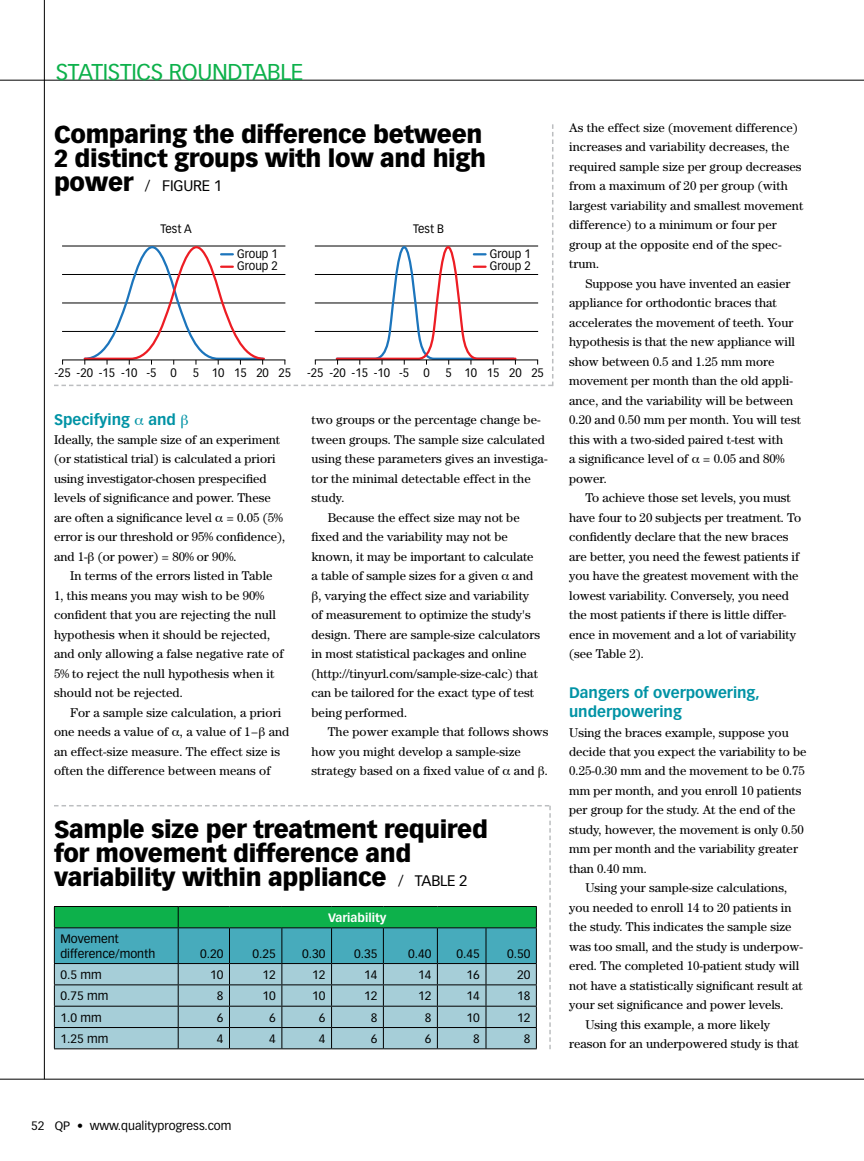
<style>
.page{position:relative;width:864px;height:1161px;background:#fff}
.page>*{position:absolute;margin:0;border:0;box-sizing:border-box;transform-origin:0 0}
.t1{font:900 24px/24px "Vectora LT Std";letter-spacing:-.015em;color:#000}
.t2{font:22.5px "Vectora LT Std";letter-spacing:-.015em;color:#0db14b}
.t3{font:700 15px/19.5px "Vectora LT Std";color:#0093a5}
.t4{font:15px "Vectora LT Std";letter-spacing:-.015em;color:#000}
.t5{font:12.75px/19.5px "Century Std";color:#000}
.t6{font:12px/14.4px "Vectora LT Std";color:#000}
.t7{font:12px/12.5px "Vectora LT Std";color:#000;scale:.94 1}
.t8{font:700 12px "Vectora LT Std";color:#fff}
.s1{font-weight:900;font-size:24px}
.s2{font-weight:400;font-size:15px}
</style>
<div class="page">
<svg style="left:54px;top:124px;width:499px;height:262px"></svg>
<svg style="left:54px;top:805px;width:497px;height:244px"></svg>
<hr style="left:0;top:80px;width:864px;height:1px;background:#000">
<hr style="left:0;top:1079px;width:864px;height:1px;background:#000">
<hr style="left:44px;top:0;width:1px;height:1079px;background:#000">
<h2 class="t2" style="left:56px;top:59px;width:249px">STATISTICS ROUNDTABLE</h2>
<h1 class="t1" style="left:54px;top:122px;width:434px">Comparing the difference between<br>2 distinct groups with low and high</h1>
<p class="t4" style="left:54px;top:177px;width:170px"><span class="s1">power</span> / FIGURE 1</p>
<p class="t7" style="left:161px;top:222px;width:35px">Test A</p>
<p class="t7" style="left:413px;top:222px;width:34px">Test B</p>
<p class="t7" style="left:237px;top:247px;width:45px">Group 1<br>Group 2</p>
<p class="t7" style="left:490px;top:247px;width:45px">Group 1<br>Group 2</p>
<p class="t7" style="left:54px;top:367px;width:19px">-25</p>
<p class="t7" style="left:279px;top:367px;width:15px">25</p>
<p class="t7" style="left:77px;top:367px;width:108px">-20 -15 -10 -5 0</p>
<p class="t7" style="left:193px;top:367px;width:83px">5 10 15 20</p>
<p class="t7" style="left:307px;top:367px;width:19px">-25</p>
<p class="t7" style="left:531px;top:367px;width:15px">25</p>
<p class="t7" style="left:329px;top:367px;width:108px">-20 -15 -10 -5 0</p>
<p class="t7" style="left:446px;top:367px;width:83px">5 10 15 20</p>
<p class="t3" style="left:54px;top:409px;width:123px">Specifying and</p>
<p class="t5" style="left:54px;top:430px;width:233px">Ideally, the sample size of an experiment (or statistical trial) is calculated a priori using investigator-chosen prespecified levels of significance and power. These are often a significance level = 0.05 (5% error is our threshold or 95% confidence), and 1- (or power) = 80% or 90%.</p>
<p class="t5" style="left:54px;top:566px;width:231px;text-indent:16px">In terms of the errors listed in Table 1, this means you may wish to be 90% confident that you are rejecting the null hypothesis when it should be rejected, and only allowing a false negative rate of 5% to reject the null hypothesis when it should not be rejected.</p>
<p class="t5" style="left:54px;top:703px;width:237px;text-indent:16px">For a sample size calculation, a priori one needs a value of , a value of 1− and an effect-size measure. The effect size is often the difference between means of</p>
<p class="t5" style="left:312px;top:410px;width:231px">two groups or the percentage change be-</p>
<p class="t5" style="left:312px;top:430px;width:235px">tween groups. The sample size calculated</p>
<p class="t5" style="left:312px;top:449px;width:238px">using these parameters gives an investiga-</p>
<p class="t5" style="left:312px;top:469px;width:221px">tor the minimal detectable effect in the</p>
<p class="t5" style="left:312px;top:488px;width:35px">study.</p>
<p class="t5" style="left:328px;top:508px;width:193px">Because the effect size may not be</p>
<p class="t5" style="left:312px;top:527px;width:198px">fixed and the variability may not be</p>
<p class="t5" style="left:312px;top:547px;width:224px">known, it may be important to calculate</p>
<p class="t5" style="left:312px;top:566px;width:223px">a table of sample sizes for a given and</p>
<p class="t5" style="left:319px;top:586px;width:212px">, varying the effect size and variability</p>
<p class="t5" style="left:312px;top:605px;width:221px">of measurement to optimize the study's</p>
<p class="t5" style="left:312px;top:625px;width:230px">design. There are sample-size calculators</p>
<p class="t5" style="left:312px;top:644px;width:217px">in most statistical packages and online</p>
<p class="t5" style="left:312px;top:664px;width:228px">(http://tinyurl.com/sample-size-calc) that</p>
<p class="t5" style="left:312px;top:683px;width:224px">can be tailored for the exact type of test</p>
<p class="t5" style="left:312px;top:703px;width:97px">being performed.</p>
<p class="t5" style="left:328px;top:722px;width:222px">The power example that follows shows</p>
<p class="t5" style="left:312px;top:742px;width:211px">how you might develop a sample-size</p>
<p class="t5" style="left:312px;top:761px;width:238px">strategy based on a fixed value of and .</p>
<h1 class="t1" style="left:54px;top:818px;width:436px">Sample size per treatment required for movement difference and variability within appliance <span class="s2">/ TABLE 2</span></h1>
<p class="t6" style="left:60px;top:932px;width:96px">Movement difference/month</p>
<p class="t8" style="left:328px;top:910px;width:60px">Variability</p>
<p class="t6" style="left:200px;top:946px;width:25px">0.20</p>
<p class="t6" style="left:253px;top:946px;width:25px">0.25</p>
<p class="t6" style="left:302px;top:946px;width:25px">0.30</p>
<p class="t6" style="left:354px;top:946px;width:25px">0.35</p>
<p class="t6" style="left:408px;top:946px;width:25px">0.40</p>
<p class="t6" style="left:457px;top:946px;width:25px">0.45</p>
<p class="t6" style="left:507px;top:946px;width:25px">0.50</p>
<p class="t6" style="left:60px;top:968px;width:43px">0.5 mm</p>
<p class="t6" style="left:210px;top:968px;width:15px">10</p>
<p class="t6" style="left:263px;top:968px;width:15px">12</p>
<p class="t6" style="left:312px;top:968px;width:15px">12</p>
<p class="t6" style="left:364px;top:968px;width:15px">14</p>
<p class="t6" style="left:418px;top:968px;width:15px">14</p>
<p class="t6" style="left:467px;top:968px;width:15px">16</p>
<p class="t6" style="left:517px;top:968px;width:15px">20</p>
<p class="t6" style="left:60px;top:989px;width:49px">0.75 mm</p>
<p class="t6" style="left:217px;top:989px;width:8px">8</p>
<p class="t6" style="left:263px;top:989px;width:15px">10</p>
<p class="t6" style="left:312px;top:989px;width:15px">10</p>
<p class="t6" style="left:364px;top:989px;width:15px">12</p>
<p class="t6" style="left:418px;top:989px;width:15px">12</p>
<p class="t6" style="left:467px;top:989px;width:15px">14</p>
<p class="t6" style="left:517px;top:989px;width:15px">18</p>
<p class="t6" style="left:60px;top:1010px;width:43px">1.0 mm</p>
<p class="t6" style="left:217px;top:1010px;width:8px">6</p>
<p class="t6" style="left:269px;top:1010px;width:8px">6</p>
<p class="t6" style="left:319px;top:1010px;width:8px">6</p>
<p class="t6" style="left:371px;top:1010px;width:8px">8</p>
<p class="t6" style="left:425px;top:1010px;width:8px">8</p>
<p class="t6" style="left:467px;top:1010px;width:15px">10</p>
<p class="t6" style="left:517px;top:1010px;width:15px">12</p>
<p class="t6" style="left:60px;top:1031px;width:49px">1.25 mm</p>
<p class="t6" style="left:217px;top:1031px;width:8px">4</p>
<p class="t6" style="left:269px;top:1031px;width:8px">4</p>
<p class="t6" style="left:319px;top:1031px;width:8px">4</p>
<p class="t6" style="left:371px;top:1031px;width:8px">6</p>
<p class="t6" style="left:425px;top:1031px;width:8px">6</p>
<p class="t6" style="left:473px;top:1031px;width:8px">8</p>
<p class="t6" style="left:524px;top:1031px;width:8px">8</p>
<p class="t5" style="left:569px;top:117px;width:236px">As the effect size (movement difference) increases and variability decreases, the required sample size per group decreases from a maximum of 20 per group (with largest variability and smallest movement difference) to a minimum or four per group at the opposite end of the spec&shy;trum.</p>
<p class="t5" style="left:569px;top:273px;width:233px;text-indent:16px">Suppose you have invented an easier appliance for orthodontic braces that accelerates the movement of teeth. Your hypothesis is that the new appliance will show between 0.5 and 1.25 mm more movement per month than the old appli&shy;ance, and the variability will be between 0.20 and 0.50 mm per month. You will test this with a two-sided paired t-test with<br>a significance level of = 0.05 and 80% power.</p>
<p class="t5" style="left:569px;top:488px;width:234px;text-indent:16px">To achieve those set levels, you must have four to 20 subjects per treatment. To confidently declare that the new braces are better, you need the fewest patients if you have the greatest movement with the lowest variability. Conversely, you need the most patients if there is little differ&shy;ence in movement and a lot of variability (see Table 2).</p>
<p class="t3" style="left:569px;top:682px;width:192px">Dangers of overpowering, underpowering</p>
<p class="t5" style="left:569px;top:722px;width:221px">Using the braces example, suppose you</p>
<p class="t5" style="left:569px;top:742px;width:239px">decide that you expect the variability to be</p>
<p class="t5" style="left:569px;top:761px;width:237px">0.25-0.30 mm and the movement to be 0.75</p>
<p class="t5" style="left:569px;top:781px;width:234px">mm per month, and you enroll 10 patients</p>
<p class="t5" style="left:569px;top:800px;width:228px">per group for the study. At the end of the</p>
<p class="t5" style="left:569px;top:820px;width:236px">study, however, the movement is only 0.50</p>
<p class="t5" style="left:569px;top:839px;width:230px">mm per month and the variability greater</p>
<p class="t5" style="left:569px;top:859px;width:79px">than 0.40 mm.</p>
<p class="t5" style="left:585px;top:878px;width:203px">Using your sample-size calculations,</p>
<p class="t5" style="left:569px;top:898px;width:224px">you needed to enroll 14 to 20 patients in</p>
<p class="t5" style="left:569px;top:917px;width:224px">the study. This indicates the sample size</p>
<p class="t5" style="left:569px;top:937px;width:235px">was too small, and the study is underpow-</p>
<p class="t5" style="left:569px;top:956px;width:232px">ered. The completed 10-patient study will</p>
<p class="t5" style="left:569px;top:976px;width:235px">not have a statistically significant result at</p>
<p class="t5" style="left:569px;top:995px;width:216px">your set significance and power levels.</p>
<p class="t5" style="left:585px;top:1015px;width:186px">Using this example, a more likely</p>
<p class="t5" style="left:569px;top:1034px;width:231px">reason for an underpowered study is that</p>
<p class="t6" style="left:31px;top:1118px;width:202px">52 QP • www.qualityprogress.com</p>
</div>
